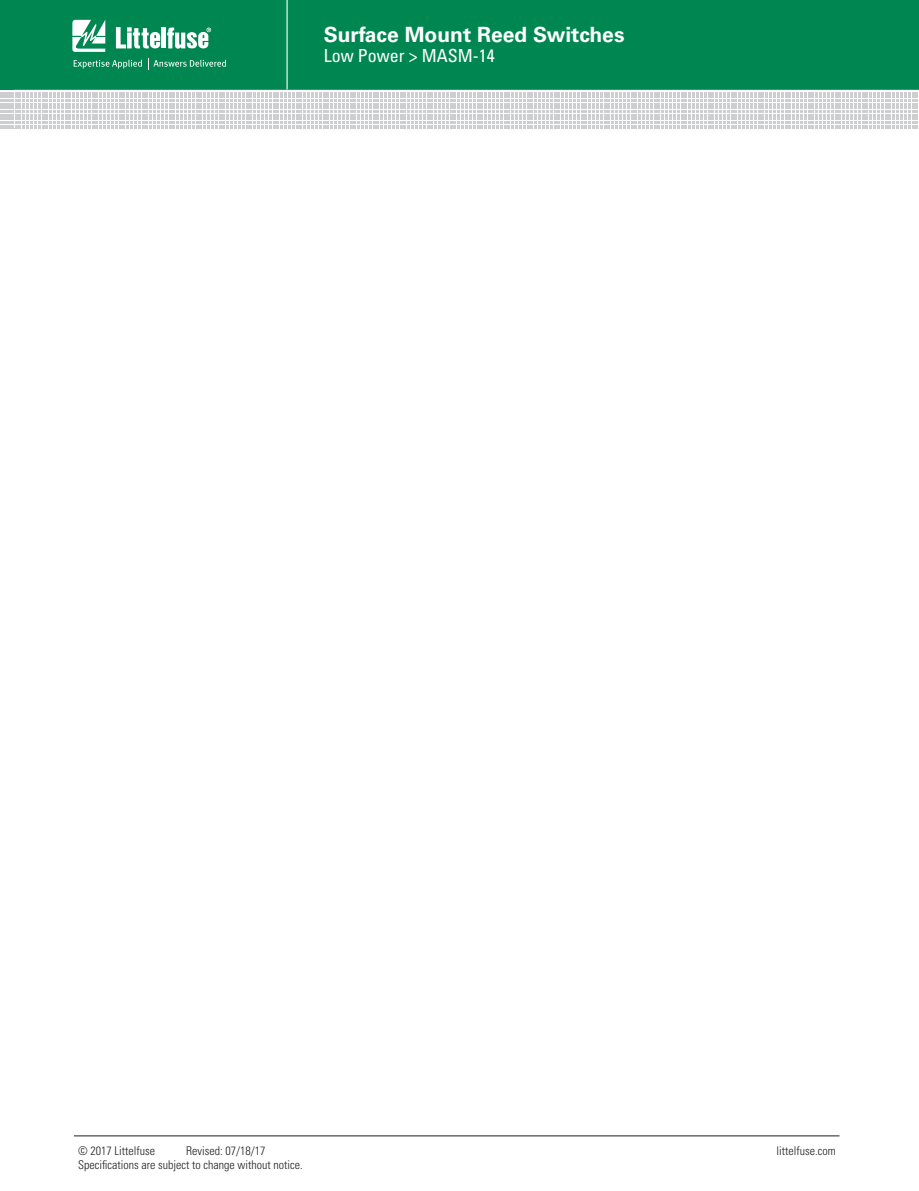
<style>
.page{position:relative;width:919px;height:1191px;background:#fff}
.page>*{position:absolute;margin:0;border:0;box-sizing:border-box;transform-origin:0 0}
.chapter_tittle_R{font:700 21px "Univers LT Std";color:#fff}
.ch_subtitle_L{font:condensed 18px "Univers LT Std";color:#fff}
.t1{font:300 condensed 12px "Univers LT Std";color:#231f20}
</style>
<div class="page">
<hr style="left:74px;top:1135px;width:765px;height:1px;background:#231f20">
<svg style="left:0;top:0;width:917px;height:127px;background:#46a37e"></svg>
<p class="chapter_tittle_R" style="left:324px;top:22px;width:302px">Surface Mount Reed Switches</p>
<p class="ch_subtitle_L" style="left:324px;top:44px;width:172px">Low Power &gt; MASM-14</p>
<p class="t1" style="left:78px;top:1143px;width:78px">© 2017 Littelfuse</p>
<p class="t1" style="left:186px;top:1143px;width:81px">Revised: 07/18/17</p>
<p class="t1" style="left:776px;top:1143px;width:61px">littelfuse.com</p>
<p class="t1" style="left:78px;top:1157px;width:226px">Specifications are subject to change without notice.</p>
</div>
